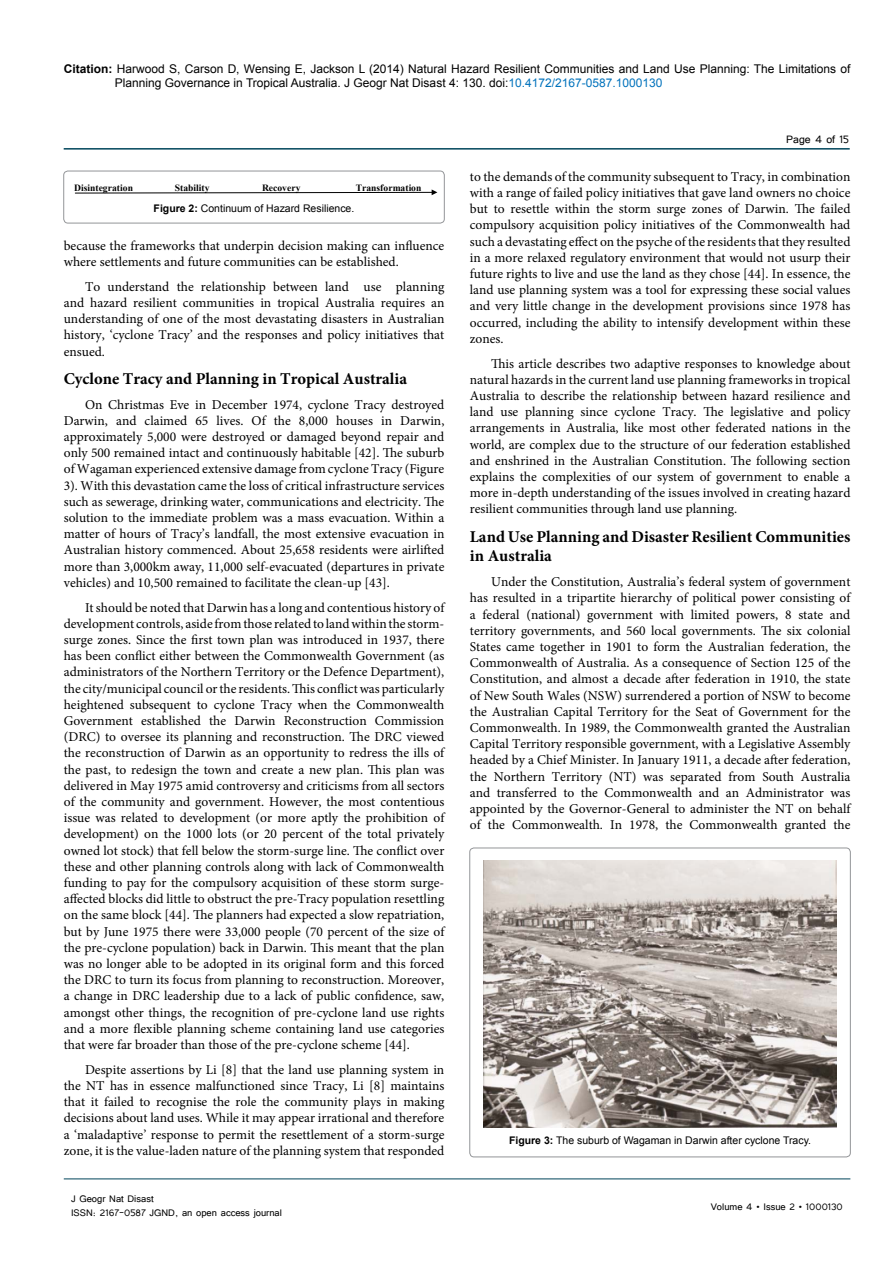
<style>
.page{position:relative;width:893px;height:1263px;background:#fff}
.page>*{position:absolute;margin:0;border:0;box-sizing:border-box;transform-origin:0 0}
.t1{font:700 16.5px/19.8px "Minion Pro";color:#000}
.t2{font:13.5px/16.2px "Minion Pro";color:#000;text-align:justify}
.t3{font:13.5px "Tunga";color:#000}
.t4{font:12px/14.4px "Arial";color:#000}
.t5{font:12px/14.4px "Tunga";color:#000}
.t6{font:10.5px "Arial";color:#000}
.t7{font:700 9.6px "Times New Roman";color:#000}
.s1{font-weight:700}
.s2{color:#0072bc}
</style>
<div class="page">
<hr style="left:64px;top:148px;width:786px;height:2px;background:#00455b">
<hr style="left:64px;top:1179px;width:786px;height:1px;background:#00455b">
<div style="left:64px;top:171px;width:380px;height:52px;border:1px solid #939598;border-radius:4px"></div>
<svg style="left:75px;top:189px;width:362px;height:6px"></svg>
<div style="left:470px;top:848px;width:380px;height:309px;border:1px solid #939598;border-radius:4px"></div>
<img style="left:484px;top:861px;width:352px;height:267px">
<p class="t4" style="left:115px;top:61px;width:737px;text-indent:-51px"><span class="s1">Citation:</span> Harwood S, Carson D, Wensing E, Jackson L (2014) Natural Hazard Resilient Communities and Land Use Planning: The Limitations of<br>Planning Governance in Tropical Australia. J Geogr Nat Disast 4: 130. doi:<span class="s2">10.4172/2167-0587.1000130</span></p>
<p class="t7" style="left:74px;top:181px;width:60px">Disintegration</p>
<p class="t7" style="left:175px;top:181px;width:36px">Stability</p>
<p class="t7" style="left:262px;top:181px;width:40px">Recovery</p>
<p class="t7" style="left:356px;top:181px;width:67px">Transformation</p>
<p class="t6" style="left:154px;top:201px;width:202px"><span class="s1">Figure 2:</span> Continuum of Hazard Resilience.</p>
<p class="t2" style="left:64px;top:238px;width:382px">because the frameworks that underpin decision making can influence where settlements and future communities can be established.</p>
<p class="t2" style="left:64px;top:278px;width:382px;text-indent:21px">To understand the relationship between land use planning and hazard resilient communities in tropical Australia requires an understanding of one of the most devastating disasters in Australian history, ‘cyclone Tracy’ and the responses and policy initiatives that ensued.</p>
<p class="t1" style="left:64px;top:369px;width:345px">Cyclone Tracy and Planning in Tropical Australia</p>
<p class="t2" style="left:64px;top:396px;width:382px;text-indent:21px">On Christmas Eve in December 1974, cyclone Tracy destroyed Darwin, and claimed 65 lives. Of the 8,000 houses in Darwin, approximately 5,000 were destroyed or damaged beyond repair and only 500 remained intact and continuously habitable [42]. The suburb of Wagaman experienced extensive damage from cyclone Tracy (Figure 3). With this devastation came the loss of critical infrastructure services such as sewerage, drinking water, communications and electricity. The solution to the immediate problem was a mass evacuation. Within a matter of hours of Tracy’s landfall, the most extensive evacuation in Australian history commenced. About 25,658 residents were airlifted more than 3,000km away, 11,000 self-evacuated (departures in private vehicles) and 10,500 remained to facilitate the clean-up [43].</p>
<p class="t2" style="left:64px;top:599px;width:382px;text-indent:21px">It should be noted that Darwin has a long and contentious history of development controls, aside from those related to land within the storm&shy;surge zones. Since the first town plan was introduced in 1937, there has been conflict either between the Commonwealth Government (as administrators of the Northern Territory or the Defence Department), the city/municipal council or the residents. This conflict was particularly heightened subsequent to cyclone Tracy when the Commonwealth Government established the Darwin Reconstruction Commission (DRC) to oversee its planning and reconstruction. The DRC viewed the reconstruction of Darwin as an opportunity to redress the ills of the past, to redesign the town and create a new plan. This plan was delivered in May 1975 amid controversy and criticisms from all sectors of the community and government. However, the most contentious issue was related to development (or more aptly the prohibition of development) on the 1000 lots (or 20 percent of the total privately owned lot stock) that fell below the storm-surge line. The conflict over these and other planning controls along with lack of Commonwealth funding to pay for the compulsory acquisition of these storm surge&shy;affected blocks did little to obstruct the pre-Tracy population resettling on the same block [44]. The planners had expected a slow repatriation, but by June 1975 there were 33,000 people (70 percent of the size of the pre-cyclone population) back in Darwin. This meant that the plan was no longer able to be adopted in its original form and this forced the DRC to turn its focus from planning to reconstruction. Moreover, a change in DRC leadership due to a lack of public confidence, saw, amongst other things, the recognition of pre-cyclone land use rights and a more flexible planning scheme containing land use categories that were far broader than those of the pre-cyclone scheme [44].</p>
<p class="t2" style="left:64px;top:1061px;width:382px;text-indent:21px">Despite assertions by Li [8] that the land use planning system in the NT has in essence malfunctioned since Tracy, Li [8] maintains that it failed to recognise the role the community plays in making decisions about land uses. While it may appear irrational and therefore a ‘maladaptive’ response to permit the resettlement of a storm-surge zone, it is the value-laden nature of the planning system that responded</p>
<p class="t5" style="left:71px;top:1190px;width:212px">J Geogr Nat Disast<br>ISSN: 2167-0587 JGND, an open access journal</p>
<p class="t3" style="left:786px;top:131px;width:64px">Page 4 of 15</p>
<p class="t2" style="left:470px;top:168px;width:382px">to the demands of the community subsequent to Tracy, in combination with a range of failed policy initiatives that gave land owners no choice but to resettle within the storm surge zones of Darwin. The failed compulsory acquisition policy initiatives of the Commonwealth had such a devastating effect on the psyche of the residents that they resulted in a more relaxed regulatory environment that would not usurp their future rights to live and use the land as they chose [44]. In essence, the land use planning system was a tool for expressing these social values and very little change in the development provisions since 1978 has occurred, including the ability to intensify development within these zones.</p>
<p class="t2" style="left:470px;top:355px;width:382px;text-indent:21px">This article describes two adaptive responses to knowledge about natural hazards in the current land use planning frameworks in tropical Australia to describe the relationship between hazard resilience and land use planning since cyclone Tracy. The legislative and policy arrangements in Australia, like most other federated nations in the world, are complex due to the structure of our federation established and enshrined in the Australian Constitution. The following section explains the complexities of our system of government to enable a more in-depth understanding of the issues involved in creating hazard resilient communities through land use planning.</p>
<p class="t1" style="left:470px;top:526px;width:382px">Land Use Planning and Disaster Resilient Communities in Australia</p>
<p class="t2" style="left:470px;top:574px;width:382px;text-indent:21px">Under the Constitution, Australia’s federal system of government has resulted in a tripartite hierarchy of political power consisting of a federal (national) government with limited powers, 8 state and territory governments, and 560 local governments. The six colonial States came together in 1901 to form the Australian federation, the Commonwealth of Australia. As a consequence of Section 125 of the Constitution, and almost a decade after federation in 1910, the state of New South Wales (NSW) surrendered a portion of NSW to become the Australian Capital Territory for the Seat of Government for the Commonwealth. In 1989, the Commonwealth granted the Australian Capital Territory responsible government, with a Legislative Assembly headed by a Chief Minister. In January 1911, a decade after federation, the Northern Territory (NT) was separated from South Australia and transferred to the Commonwealth and an Administrator was appointed by the Governor-General to administer the NT on behalf of the Commonwealth. In 1978, the Commonwealth granted the</p>
<p class="t6" style="left:509px;top:1133px;width:304px"><span class="s1">Figure 3:</span> The suburb of Wagaman in Darwin after cyclone Tracy.</p>
<p class="t5" style="left:711px;top:1199px;width:134px">Volume 4 • Issue 2 • 1000130</p>
</div>
